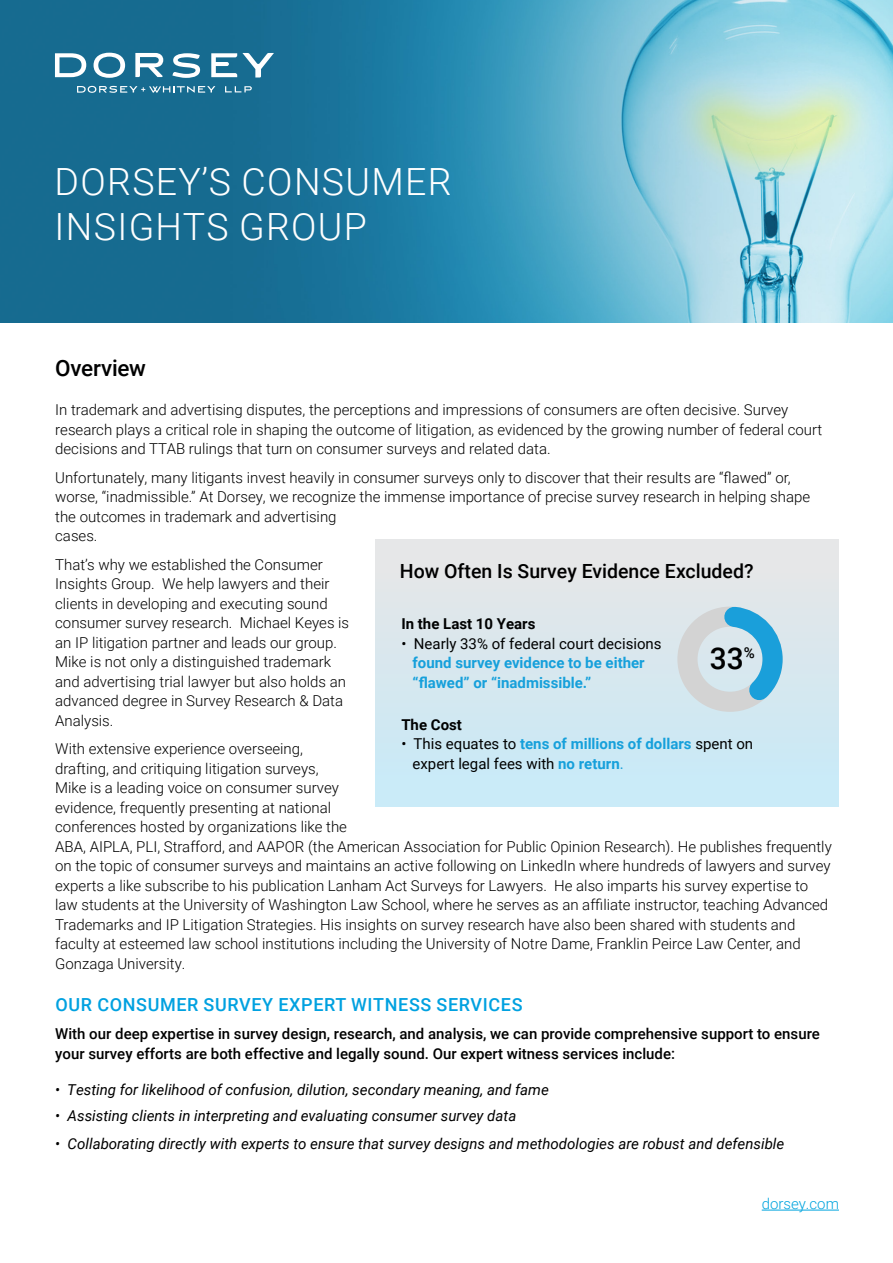
<style>
.page{position:relative;width:893px;height:1263px;background:#fff}
.page>*{position:absolute;margin:0;border:0;box-sizing:border-box;transform-origin:0 0}
.t1{font:300 37.5px "Roboto";letter-spacing:.035em;color:#fff}
.t2{font:300 37.5px "Roboto";letter-spacing:.035em;color:#fefefe}
.t3{font:500 30px "Roboto";color:#000101}
.t4{font:500 22.5px "Roboto";letter-spacing:-.015em;color:#000101}
.t5{font:500 19.5px "Roboto";color:#000}
.t6{font:500 18px "Roboto";letter-spacing:.035em;color:#00a1e0}
.t7{font:300 15px/19.5px "Roboto";color:#000}
.t8{font:italic 15px "Roboto";color:#000}
.t9{font:500 15px/19.5px "Roboto";color:#000}
.t10{font:700 15px/19.5px "Roboto";color:#16a0db}
.t11{font:15px/19.5px "Roboto";color:#000101}
.t12{font:700 15px "Roboto";color:#000101}
.t13{font:300 15px "Roboto";color:#01a4de}
.s1{font-weight:400;color:#000}
.s2{font-weight:400;color:#000101}
.s3{color:#000}
.s4{font-weight:700;color:#16a0db}
.s5{color:#16a0db}
</style>
<div class="page">
<hr style="left:762px;top:1210px;width:77px;height:1px;background:#01a4de">
<img style="left:0;top:0;width:893px;height:323px">
<svg style="left:55px;top:53px;width:31px;height:24px"></svg>
<svg style="left:94px;top:53px;width:31px;height:25px"></svg>
<svg style="left:211px;top:53px;width:63px;height:25px"></svg>
<svg style="left:135px;top:53px;width:28px;height:24px"></svg>
<svg style="left:172px;top:53px;width:28px;height:25px"></svg>
<svg style="left:225px;top:86px;width:27px;height:6px"></svg>
<svg style="left:77px;top:86px;width:138px;height:7px"></svg>
<div style="left:376px;top:539px;width:463px;height:267px;background:linear-gradient(to bottom,#e8e6e6,#c6eaf8)"></div>
<div style="left:677px;top:607px;width:106px;height:105px;border:20px solid #d3d3d3;border-radius:50%"></div>
<svg style="left:712px;top:606px;width:71px;height:107px;background:#9ecee3"></svg>
<h1 class="t1" style="left:55px;top:156px;width:398px">DORSEY’S CONSUMER</h1>
<h1 class="t2" style="left:55px;top:201px;width:314px">INSIGHTS GROUP</h1>
<h3 class="t4" style="left:55px;top:353px;width:92px">Overview</h3>
<p class="t7" style="left:55px;top:400px;width:768px">In trademark and advertising disputes, the perceptions and impressions of consumers are often decisive. Survey research plays a critical role in shaping the outcome of litigation, as evidenced by the growing number of federal court decisions and TTAB rulings that turn on consumer surveys and related data.</p>
<p class="t7" style="left:55px;top:467px;width:756px">Unfortunately, many litigants invest heavily in consumer surveys only to discover that their results are “flawed” or, worse, “inadmissible.” At Dorsey, we recognize the immense importance of precise survey research in helping shape the outcomes in trademark and advertising<br>cases.</p>
<p class="t7" style="left:55px;top:554px;width:295px">That’s why we established the Consumer Insights Group. We help lawyers and their clients in developing and executing sound consumer survey research. Michael Keyes is an IP litigation partner and leads our group.<br>Mike is not only a distinguished trademark and advertising trial lawyer but also holds an advanced degree in Survey Research &amp; Data Analysis.</p>
<p class="t7" style="left:55px;top:739px;width:778px">With extensive experience overseeing,<br>drafting, and critiquing litigation surveys,<br>Mike is a leading voice on consumer survey<br>evidence, frequently presenting at national<br>conferences hosted by organizations like the<br>ABA, AIPLA, PLI, Strafford, and AAPOR (the American Association for Public Opinion Research). He publishes frequently on the topic of consumer surveys and maintains an active following on LinkedIn where hundreds of lawyers and survey experts a like subscribe to his publication Lanham Act Surveys for Lawyers. He also imparts his survey expertise to law students at the University of Washington Law School, where he serves as an affiliate instructor, teaching Advanced Trademarks and IP Litigation Strategies. His insights on survey research have also been shared with students and faculty at esteemed law school institutions including the University of Notre Dame, Franklin Peirce Law Center, and Gonzaga University.</p>
<p class="t6" style="left:56px;top:992px;width:469px">OUR CONSUMER SURVEY EXPERT WITNESS SERVICES</p>
<p class="t9" style="left:55px;top:1024px;width:766px">With our deep expertise in survey design, research, and analysis, we can provide comprehensive support to ensure your survey efforts are both effective and legally sound. Our expert witness services include:</p>
<p class="t8" style="left:55px;top:1079px;width:495px">• Testing for likelihood of confusion, dilution, secondary meaning, and fame</p>
<p class="t8" style="left:55px;top:1105px;width:463px">• Assisting clients in interpreting and evaluating consumer survey data</p>
<p class="t8" style="left:55px;top:1133px;width:731px">• Collaborating directly with experts to ensure that survey designs and methodologies are robust and defensible</p>
<h3 class="t5" style="left:400px;top:557px;width:355px">How Often Is Survey Evidence Excluded?</h3>
<p class="t12" style="left:401px;top:613px;width:136px">In the Last 10 Years</p>
<p class="t10" style="left:412px;top:633px;width:251px;text-indent:-11px"><span class="s1">•</span> <span class="s2">Nearly 33% of federal court decisions </span>found survey evidence to be either “flawed” or “inadmissible.”</p>
<p class="t12" style="left:401px;top:714px;width:62px">The Cost</p>
<p class="t11" style="left:412px;top:734px;width:342px;text-indent:-11px"><span class="s3">•</span> This equates to <span class="s4">tens of millions of dollars</span> spent on expert legal fees with <span class="s4">no return</span><span class="s5">.</span></p>
<h2 class="t3" style="left:710px;top:637px;width:47px">33<sup>%</sup></h2>
<p class="t13" style="left:762px;top:1193px;width:79px">dorsey.com</p>
</div>
